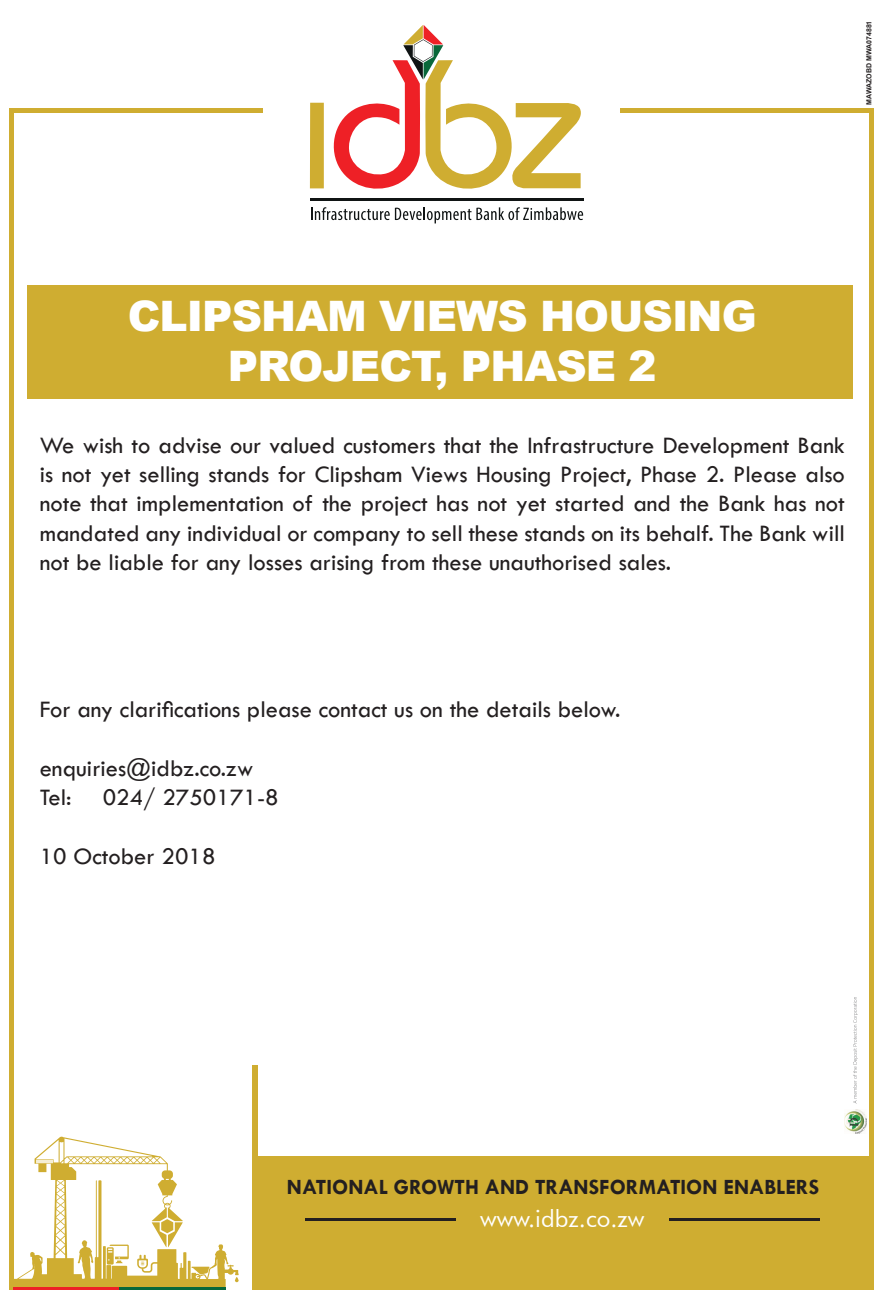
<style>
.page{position:relative;width:881px;height:1290px;background:#fff}
.page>*{position:absolute;margin:0;border:0;box-sizing:border-box;transform-origin:0 0}
.t1{font:900 42px/50.4px "Arial";letter-spacing:-.02em;color:#fff;text-align:center}
.t2{font:24.5px/29.4px "Tw Cen";color:#231f20;text-align:justify}
.t3{font:23.97px "Futura BT";color:#fff}
.t4{font:700 22.05px "Tw Cen";color:#231f20}
.t5{font:700 7px "Arial";color:#231f20}
</style>
<div class="page">
<div style="left:252px;top:1065px;width:6px;height:225px;background:#cfad31"></div>
<div style="left:11px;top:108px;width:251px;height:5px;background:#cfad31"></div>
<div style="left:620px;top:108px;width:251px;height:5px;background:#cfad31"></div>
<hr style="left:9px;top:108px;width:4px;height:1182px;background:#cfad31">
<div style="left:868px;top:108px;width:5px;height:1182px;background:#cfad31"></div>
<div style="left:258px;top:1156px;width:615px;height:134px;background:#cfad31"></div>
<div style="left:310px;top:103px;width:14px;height:85px;background:#cfad31"></div>
<svg style="left:333px;top:25px;width:248px;height:164px"></svg>
<svg style="left:311px;top:207px;width:272px;height:16px"></svg>
<hr style="left:310px;top:198px;width:273px;height:2px;background:#101414">
<div style="left:27px;top:285px;width:825px;height:114px;background:#cfad31"></div>
<hr style="left:305px;top:1218px;width:150px;height:2px;background:#231f20">
<hr style="left:669px;top:1218px;width:150px;height:2px;background:#231f20">
<svg style="left:13px;top:1136px;width:226px;height:153px"></svg>
<hr style="left:119px;top:1287px;width:106px;height:3px;background:#09683a">
<hr style="left:13px;top:1287px;width:106px;height:3px;background:#ee2026">
<svg style="left:853px;top:997px;width:4px;height:106px"></svg>
<img style="left:844px;top:1109px;width:22px;height:24px">
<p class="t5" style="left:864px;top:105px;width:86px;rotate:-90deg">MAWAZOBD MWA074881</p>
<p class="t1" style="left:128px;top:289px;width:630px">CLIPSHAM VIEWS HOUSING<br>PROJECT, PHASE 2</p>
<p class="t2" style="left:40px;top:430px;width:806px">We wish to advise our valued customers that the Infrastructure Development Bank is not yet selling stands for Clipsham Views Housing Project, Phase 2. Please also note that implementation of the project has not yet started and the Bank has not mandated any individual or company to sell these stands on its behalf. The Bank will not be liable for any losses arising from these unauthorised sales.</p>
<p class="t2" style="left:40px;top:695px;width:582px">For any clarifications please contact us on the details below.</p>
<p class="t2" style="left:40px;top:753px;width:215px">enquiries@idbz.co.zw</p>
<p class="t2" style="left:40px;top:783px;width:33px">Tel:</p>
<p class="t2" style="left:103px;top:783px;width:177px">024/ 2750171-8</p>
<p class="t2" style="left:40px;top:842px;width:177px">10 October 2018</p>
<p class="t4" style="left:287px;top:1174px;width:533px">NATIONAL GROWTH AND TRANSFORMATION ENABLERS</p>
<p class="t3" style="left:480px;top:1204px;width:166px">www.idbz.co.zw</p>
</div>
